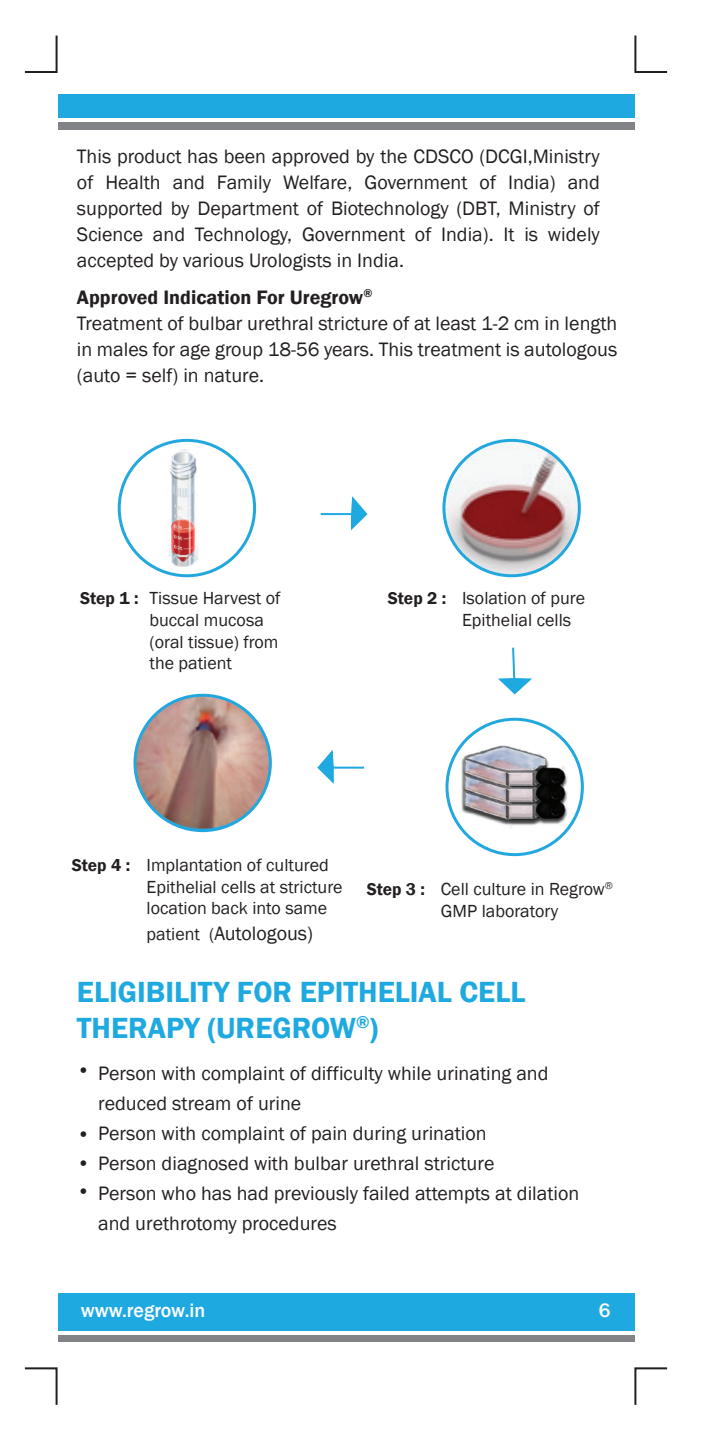
<style>
.page{position:relative;width:702px;height:1440px;background:#fff}
.page>*{position:absolute;margin:0;border:0;box-sizing:border-box;transform-origin:0 0}
.t1{font:600 30px/36px "Franklin Gothic";color:#1fa9e1}
.t2{font:20px/26px "Franklin Gothic";color:#231f20}
.t3{font:500 20px "Franklin Gothic";color:#fff}
.t4{font:18px/21.6px "Franklin Gothic";color:#231f20}
.t5{font:600 17.4px "Franklin Gothic";letter-spacing:-.005em;color:#231f20}
.s1{font-weight:600}
.s2{font-weight:600;font-size:17.4px}
.s3{font-size:18px}
</style>
<div class="page">
<div style="left:58px;top:95px;width:577px;height:23px;background:#1fa9e1"></div>
<div style="left:58px;top:122px;width:577px;height:8px;background:#818386"></div>
<div style="left:58px;top:1293px;width:577px;height:37px;background:#1fa9e1"></div>
<div style="left:58px;top:1335px;width:577px;height:7px;background:#818386"></div>
<svg style="left:24px;top:35px;width:34px;height:38px"></svg>
<svg style="left:634px;top:35px;width:34px;height:38px"></svg>
<svg style="left:24px;top:1367px;width:34px;height:38px"></svg>
<svg style="left:634px;top:1367px;width:34px;height:38px"></svg>
<div style="left:118px;top:439px;width:138px;height:138px;border:6px solid #23a7df;border-radius:50%"></div>
<div style="left:442px;top:439px;width:139px;height:138px;border:6px solid #23a7df;border-radius:50%"></div>
<div style="left:445px;top:718px;width:139px;height:138px;border:6px solid #23a7df;border-radius:50%"></div>
<div style="left:133px;top:694px;width:139px;height:138px;border:6px solid #23a7df;border-radius:50%"></div>
<img style="left:136px;top:697px;width:133px;height:132px;border-radius:66px">
<img style="left:121px;top:442px;width:132px;height:132px;border-radius:66px">
<img style="left:448px;top:721px;width:133px;height:132px;border-radius:66px">
<img style="left:445px;top:442px;width:133px;height:132px;border-radius:66px">
<svg style="left:320px;top:496px;width:48px;height:35px"></svg>
<svg style="left:317px;top:750px;width:48px;height:34px"></svg>
<svg style="left:498px;top:647px;width:34px;height:48px"></svg>
<p class="t2" style="left:77px;top:143px;width:524px;text-align:justify">This product has been approved by the CDSCO (DCGI,Ministry of Health and Family Welfare, Government of India) and supported by Department of Biotechnology (DBT, Ministry of Science and Technology, Government of India). It is widely accepted by various Urologists in India.</p>
<p class="t2" style="left:77px;top:285px;width:542px"><span class="s1">Approved Indication For Uregrow</span><sup>®<br></sup>Treatment of bulbar urethral stricture of at least 1-2 cm in length in males for age group 18-56 years. This treatment is autologous (auto = self) in nature.</p>
<p class="t5" style="left:80px;top:587px;width:60px">Step 1 :</p>
<p class="t5" style="left:388px;top:587px;width:60px">Step 2 :</p>
<p class="t4" style="left:150px;top:588px;width:133px">Tissue Harvest of buccal mucosa (oral tissue) from the patient</p>
<p class="t4" style="left:462px;top:588px;width:125px">Isolation of pure<br>Epithelial cells</p>
<p class="t4" style="left:147px;top:855px;width:198px;text-indent:-75px"><span class="s2">Step 4 :</span> Implantation of cultured<br>Epithelial cells at stricture location back into same</p>
<p class="t2" style="left:147px;top:921px;width:168px"><span class="s3">patient (</span>Autologous)</p>
<p class="t5" style="left:367px;top:879px;width:60px">Step 3 :</p>
<p class="t4" style="left:441px;top:879px;width:174px">Cell culture in Regrow<sup>®<br></sup>GMP laboratory</p>
<h1 class="t1" style="left:77px;top:974px;width:450px">ELIGIBILITY FOR EPITHELIAL CELL<br>THERAPY (UREGROW<sup>®</sup>)</h1>
<p class="t2" style="left:98px;top:1058px;width:452px;line-height:30px">Person with complaint of difficulty while urinating and reduced stream of urine</p>
<p class="t2" style="left:77px;top:1120px;width:411px">• Person with complaint of pain during urination</p>
<p class="t2" style="left:77px;top:1150px;width:419px">• Person diagnosed with bulbar urethral stricture</p>
<p class="t2" style="left:98px;top:1178px;width:483px;line-height:30px;text-indent:-21px">• Person who has had previously failed attempts at dilation and urethrotomy procedures</p>
<p class="t2" style="left:77px;top:1058px;width:15px">•</p>
<p class="t3" style="left:81px;top:1298px;width:126px">www.regrow.in</p>
<p class="t3" style="left:599px;top:1298px;width:13px">6</p>
</div>
